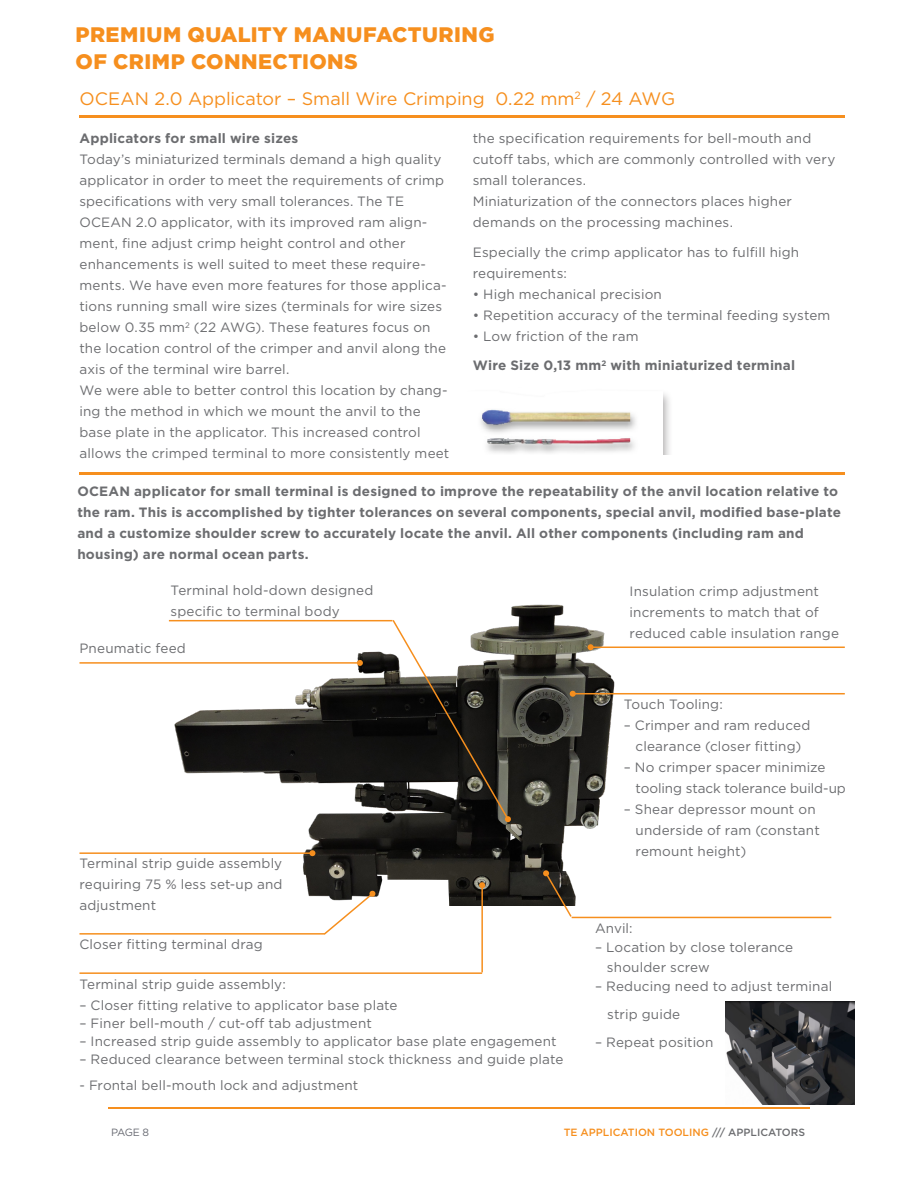
<style>
.page{position:relative;width:918px;height:1188px;background:#fff}
.page>*{position:absolute;margin:0;border:0;box-sizing:border-box;transform-origin:0 0}
.t1{font:900 21px/27px "Gotham";letter-spacing:.02em;color:#f68f1e}
.t2{font:18px "Gotham";letter-spacing:-.005em;color:#f68f1e}
.t3{font:13.5px/21px "Gotham";letter-spacing:.01em;color:#6c6d70}
.t4{font:700 13.5px/21px "Gotham";letter-spacing:.015em;color:#6c6d70}
.t5{font:500 10.5px "Gotham";color:#f68f1e}
.t6{font:10.5px "Gotham";color:#696b73}
.s1{font-weight:400}
.s2{color:#6c6d70}
</style>
<div class="page">
<img style="left:168px;top:604px;width:448px;height:301px">
<hr style="left:79px;top:116px;width:766px;height:2px;background:#f68f1e">
<hr style="left:79px;top:662px;width:281px;height:2px;background:#f68f1e">
<svg style="left:357px;top:660px;width:6px;height:6px"></svg>
<hr style="left:591px;top:647px;width:254px;height:1px;background:#f68f1e">
<svg style="left:588px;top:644px;width:6px;height:6px"></svg>
<hr style="left:573px;top:693px;width:272px;height:1px;background:#f68f1e">
<svg style="left:570px;top:691px;width:6px;height:6px"></svg>
<hr style="left:79px;top:852px;width:233px;height:2px;background:#f68f1e">
<svg style="left:309px;top:850px;width:6px;height:6px"></svg>
<svg style="left:391px;top:618px;width:120px;height:205px"></svg>
<hr style="left:169px;top:620px;width:223px;height:1px;background:#f68f1e">
<svg style="left:322px;top:890px;width:54px;height:45px"></svg>
<hr style="left:79px;top:933px;width:246px;height:2px;background:#f68f1e">
<svg style="left:543px;top:870px;width:30px;height:48px"></svg>
<hr style="left:572px;top:917px;width:259px;height:1px;background:#f68f1e">
<hr style="left:481px;top:885px;width:2px;height:87px;background:#f68f1e">
<svg style="left:479px;top:882px;width:6px;height:6px"></svg>
<hr style="left:79px;top:972px;width:403px;height:2px;background:#f68f1e">
<div style="left:467px;top:388px;width:206px;height:67px;background:#231f20;opacity:.35"></div>
<img style="left:467px;top:388px;width:195px;height:67px">
<hr style="left:79px;top:473px;width:766px;height:2px;background:#f68f1e">
<hr style="left:108px;top:1107px;width:702px;height:1px;background:#f68f1e">
<img style="left:725px;top:1001px;width:129px;height:103px">
<h1 class="t1" style="left:76px;top:21px;width:420px">PREMIUM QUALITY MANUFACTURING<br>OF CRIMP CONNECTIONS</h1>
<h2 class="t2" style="left:79px;top:87px;width:597px">OCEAN 2.0 Applicator – Small Wire Crimping 0.22 mm<sup>2</sup> / 24 AWG</h2>
<p class="t4" style="left:79px;top:128px;width:220px">Applicators for small wire sizes</p>
<p class="t3" style="left:79px;top:149px;width:371px">Today’s miniaturized terminals demand a high quality applicator in order to meet the requirements of crimp specifications with very small tolerances. The TE OCEAN 2.0 applicator, with its improved ram align&shy;ment, fine adjust crimp height control and other enhancements is well suited to meet these require&shy;ments. We have even more features for those applica&shy;tions running small wire sizes (terminals for wire sizes below 0.35 mm<sup>2</sup> (22 AWG). These features focus on the location control of the crimper and anvil along the axis of the terminal wire barrel.<br>We were able to better control this location by chang&shy;ing the method in which we mount the anvil to the base plate in the applicator. This increased control allows the crimped terminal to more consistently meet</p>
<p class="t3" style="left:473px;top:128px;width:364px">the specification requirements for bell-mouth and cutoff tabs, which are commonly controlled with very small tolerances.<br>Miniaturization of the connectors places higher demands on the processing machines.</p>
<p class="t3" style="left:473px;top:241px;width:328px">Especially the crimp applicator has to fulfill high requirements:</p>
<p class="t3" style="left:473px;top:283px;width:191px">• High mechanical precision</p>
<p class="t3" style="left:473px;top:304px;width:359px">• Repetition accuracy of the terminal feeding system</p>
<p class="t4" style="left:473px;top:321px;width:324px;line-height:29.5px"><span class="s1">• Low friction of the ram<br></span>Wire Size 0,13 mm<sup>2</sup> with miniaturized terminal</p>
<p class="t4" style="left:77px;top:481px;width:765px">OCEAN applicator for small terminal is designed to improve the repeatability of the anvil location relative to the ram. This is accomplished by tighter tolerances on several components, special anvil, modified base-plate and a customize shoulder screw to accurately locate the anvil. All other components (including ram and housing) are normal ocean parts.</p>
<p class="t3" style="left:171px;top:579px;width:204px">Terminal hold-down designed specific to terminal body</p>
<p class="t3" style="left:79px;top:637px;width:108px">Pneumatic feed</p>
<p class="t3" style="left:79px;top:853px;width:205px;text-align:justify">Terminal strip guide assembly requiring 75 % less set-up and adjustment</p>
<p class="t3" style="left:79px;top:934px;width:185px">Closer fitting terminal drag</p>
<p class="t3" style="left:79px;top:973px;width:208px">Terminal strip guide assembly:</p>
<p class="t3" style="left:79px;top:994px;width:320px">– Closer fitting relative to applicator base plate</p>
<p class="t3" style="left:79px;top:1012px;width:294px">– Finer bell-mouth / cut-off tab adjustment</p>
<p class="t3" style="left:79px;top:1030px;width:479px">– Increased strip guide assembly to applicator base plate engagement</p>
<p class="t3" style="left:79px;top:1048px;width:485px">– Reduced clearance between terminal stock thickness and guide plate</p>
<p class="t3" style="left:79px;top:1074px;width:280px">- Frontal bell-mouth lock and adjustment</p>
<p class="t3" style="left:630px;top:581px;width:211px">Insulation crimp adjustment increments to match that of reduced cable insulation range</p>
<p class="t3" style="left:624px;top:693px;width:101px">Touch Tooling:</p>
<p class="t3" style="left:624px;top:714px;width:188px;text-align:center">– Crimper and ram reduced clearance (closer fitting)</p>
<p class="t3" style="left:636px;top:756px;width:212px;text-indent:-12px">– No crimper spacer minimize tooling stack tolerance build-up</p>
<p class="t3" style="left:636px;top:798px;width:186px;text-indent:-12px">– Shear depressor mount on underside of ram (constant remount height)</p>
<p class="t3" style="left:595px;top:917px;width:39px">Anvil:</p>
<p class="t3" style="left:607px;top:937px;width:188px;line-height:19.5px;text-indent:-12px">– Location by close tolerance shoulder screw</p>
<p class="t3" style="left:607px;top:972px;width:227px;line-height:28px;text-indent:-12px">– Reducing need to adjust terminal strip guide</p>
<p class="t3" style="left:595px;top:1032px;width:120px">– Repeat position</p>
<p class="t6" style="left:111px;top:1125px;width:40px">PAGE 8</p>
<p class="t5" style="left:564px;top:1125px;width:243px">TE APPLICATION TOOLING <span class="s2">/// APPLICATORS</span></p>
</div>
